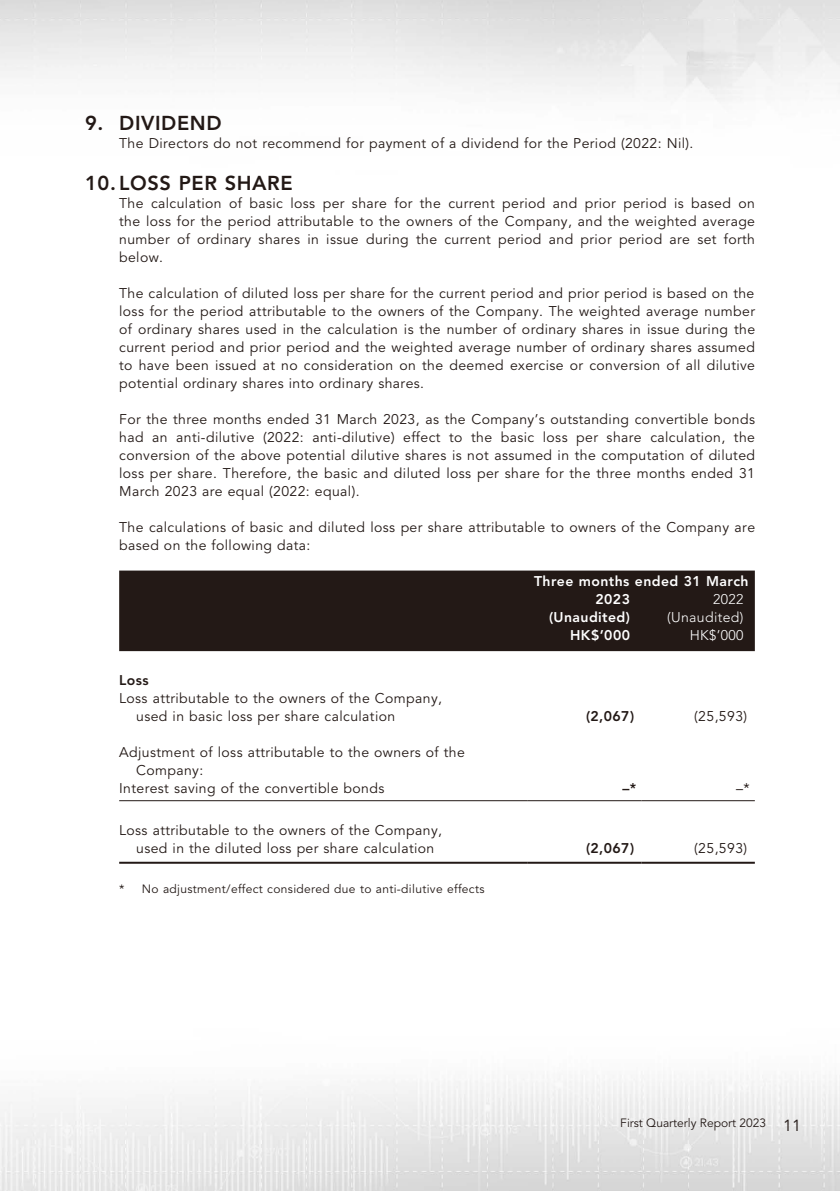
<style>
.page{position:relative;width:840px;height:1191px;background:#fff}
.page>*{position:absolute;margin:0;border:0;box-sizing:border-box;transform-origin:0 0}
.t1{font:800 20px "Avenir LT Std";letter-spacing:.03em;color:#231916}
.t2{font:14px/18px "Avenir LT Std";letter-spacing:.03em;color:#231916;text-align:justify}
.t3{font:800 14px/18px "Avenir LT Std";letter-spacing:.03em;color:#fff}
.t4{font:300 14px "Avenir LT Std";letter-spacing:.025em;color:#fff}
.t5{font:800 14px "Avenir LT Std";letter-spacing:.03em;color:#231916}
.t6{font:12px "Avenir LT Std";letter-spacing:.03em;color:#231916}
.t7{font:12px "Avenir LT Std";color:#231916}
.s1{font-size:16px}
</style>
<div class="page">
<img style="left:0;top:0;width:839px;height:1191px">
<div style="left:119px;top:570px;width:635px;height:81px;background:#231916"></div>
<hr style="left:119px;top:800px;width:408px;height:1px;background:#231916">
<hr style="left:527px;top:800px;width:114px;height:1px;background:#231916">
<hr style="left:641px;top:800px;width:113px;height:1px;background:#231916">
<hr style="left:119px;top:861px;width:408px;height:2px;background:#231916">
<hr style="left:527px;top:861px;width:114px;height:2px;background:#231916">
<hr style="left:641px;top:861px;width:113px;height:2px;background:#231916">
<h1 class="t1" style="left:85px;top:111px;width:138px">9. DIVIDEND</h1>
<p class="t2" style="left:119px;top:135px;width:575px">The Directors do not recommend for payment of a dividend for the Period (2022: Nil).</p>
<h1 class="t1" style="left:85px;top:171px;width:209px">10. LOSS PER SHARE</h1>
<p class="t2" style="left:119px;top:195px;width:637px">The calculation of basic loss per share for the current period and prior period is based on the loss for the period attributable to the owners of the Company, and the weighted average number of ordinary shares in issue during the current period and prior period are set forth below.</p>
<p class="t2" style="left:119px;top:285px;width:637px">The calculation of diluted loss per share for the current period and prior period is based on the loss for the period attributable to the owners of the Company. The weighted average number of ordinary shares used in the calculation is the number of ordinary shares in issue during the current period and prior period and the weighted average number of ordinary shares assumed to have been issued at no consideration on the deemed exercise or conversion of all dilutive potential ordinary shares into ordinary shares.</p>
<p class="t2" style="left:119px;top:411px;width:637px">For the three months ended 31 March 2023, as the Company’s outstanding convertible bonds had an anti-dilutive (2022: anti-dilutive) effect to the basic loss per share calculation, the conversion of the above potential dilutive shares is not assumed in the computation of diluted loss per share. Therefore, the basic and diluted loss per share for the three months ended 31<br>March 2023 are equal (2022: equal).</p>
<p class="t2" style="left:119px;top:519px;width:637px">The calculations of basic and diluted loss per share attributable to owners of the Company are based on the following data:</p>
<p class="t3" style="left:595px;top:572px;width:154px;text-indent:-61px">Three months ended 31 March<br>2023</p>
<p class="t4" style="left:712px;top:591px;width:32px">2022</p>
<p class="t5" style="left:119px;top:671px;width:31px">Loss</p>
<p class="t2" style="left:136px;top:689px;width:307px;text-indent:-17px">Loss attributable to the owners of the Company, used in basic loss per share calculation</p>
<p class="t3" style="left:548px;top:608px;width:82px">(Unaudited)</p>
<p class="t4" style="left:666px;top:609px;width:78px">(Unaudited)</p>
<p class="t3" style="left:570px;top:626px;width:61px">HK$’000</p>
<p class="t4" style="left:689px;top:627px;width:55px">HK$’000</p>
<p class="t5" style="left:585px;top:707px;width:50px">(2,067)</p>
<p class="t2" style="left:693px;top:707px;width:54px">(25,593)</p>
<p class="t2" style="left:119px;top:743px;width:347px">Adjustment of loss attributable to the owners of the</p>
<p class="t2" style="left:136px;top:761px;width:69px">Company:</p>
<p class="t2" style="left:119px;top:779px;width:266px">Interest saving of the convertible bonds</p>
<p class="t5" style="left:622px;top:779px;width:15px">–*</p>
<p class="t2" style="left:735px;top:779px;width:15px">–*</p>
<p class="t2" style="left:136px;top:821px;width:307px;text-indent:-17px">Loss attributable to the owners of the Company, used in the diluted loss per share calculation</p>
<p class="t5" style="left:585px;top:839px;width:50px">(2,067)</p>
<p class="t2" style="left:694px;top:839px;width:54px">(25,593)</p>
<p class="t6" style="left:119px;top:882px;width:366px">* No adjustment/effect considered due to anti-dilutive effects</p>
<p class="t7" style="left:620px;top:1116px;width:182px">First Quarterly Report 2023 <span class="s1">11</span></p>
</div>
